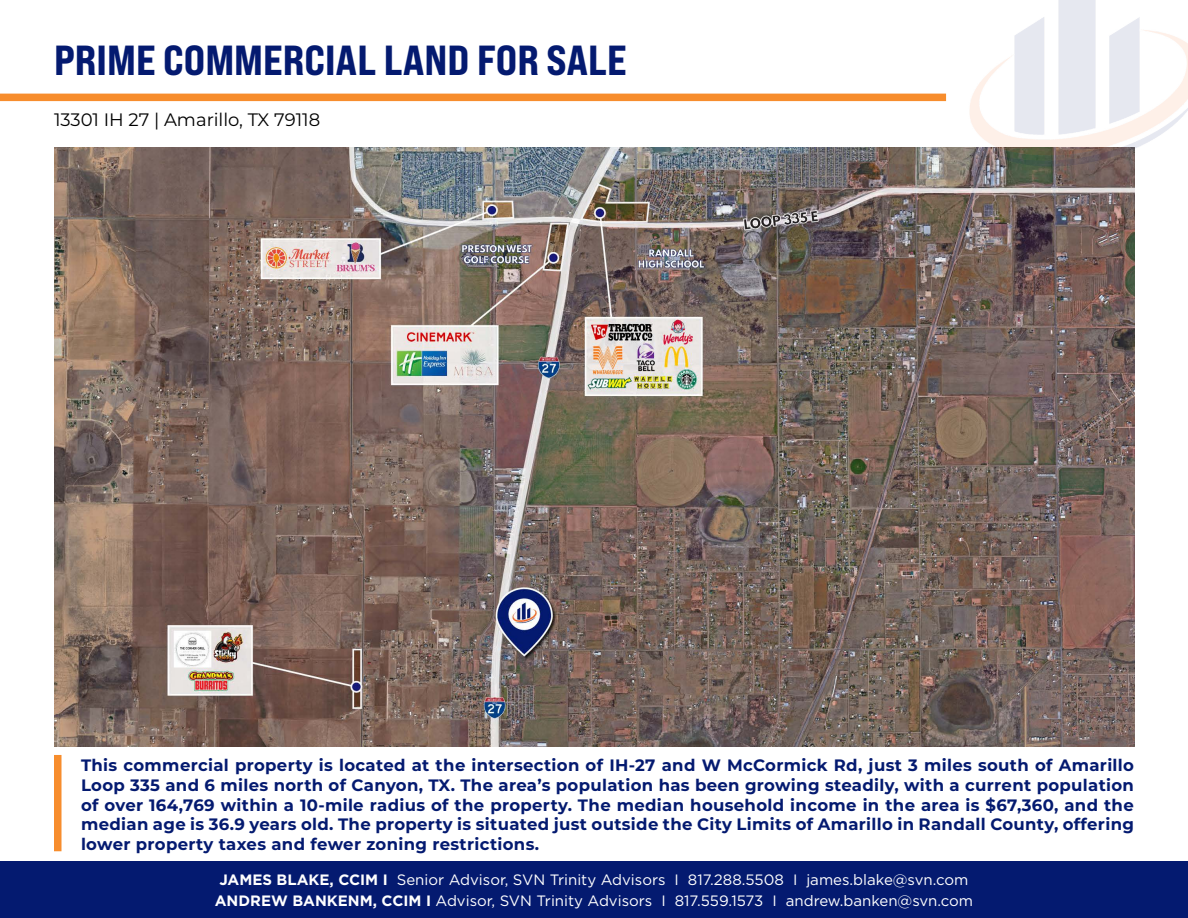
<style>
.page{position:relative;width:1188px;height:918px;background:#fff}
.page>*{position:absolute;margin:0;border:0;box-sizing:border-box;transform-origin:0 0}
.t1{font:42px "Bebas Neue Pro Exp Eb";color:#041a70}
.t2{font:18px "Montserrat";color:#000}
.t3{font:700 16.5px/19.8px "Montserrat";letter-spacing:.02em;color:#041a70;text-align:justify}
.t4{font:15px/21px "Gotham";color:#fff;text-align:center}
.s1{font-weight:700}
</style>
<div class="page">
<img style="left:54px;top:147px;width:1081px;height:599px">
<div style="left:54px;top:755px;width:8px;height:96px;background:#f78d2d"></div>
<img style="left:963px;top:0;width:225px;height:170px">
<div style="left:0;top:94px;width:946px;height:7px;background:#f78d2d"></div>
<div style="left:0;top:861px;width:1188px;height:57px;background:#041a70"></div>
<h1 class="t1" style="left:54px;top:34px;width:574px">PRIME COMMERCIAL LAND FOR SALE</h1>
<p class="t2" style="left:54px;top:107px;width:268px">13301 IH 27 | Amarillo, TX 79118</p>
<p class="t3" style="left:81px;top:754px;width:1055px">This commercial property is located at the intersection of IH-27 and W McCormick Rd, just 3 miles south of Amarillo Loop 335 and 6 miles north of Canyon, TX. The area’s population has been growing steadily, with a current population of over 164,769 within a 10-mile radius of the property. The median household income in the area is $67,360, and the median age is 36.9 years old. The property is situated just outside the City Limits of Amarillo in Randall County, offering lower property taxes and fewer zoning restrictions.</p>
<p class="t4" style="left:215px;top:869px;width:760px"><span class="s1">JAMES BLAKE, CCIM I</span> Senior Advisor, SVN Trinity Advisors I 817.288.5508 I james.blake@svn.com<br><span class="s1">ANDREW BANKENM, CCIM I</span> Advisor, SVN Trinity Advisors I 817.559.1573 I andrew.banken@svn.com</p>
</div>
